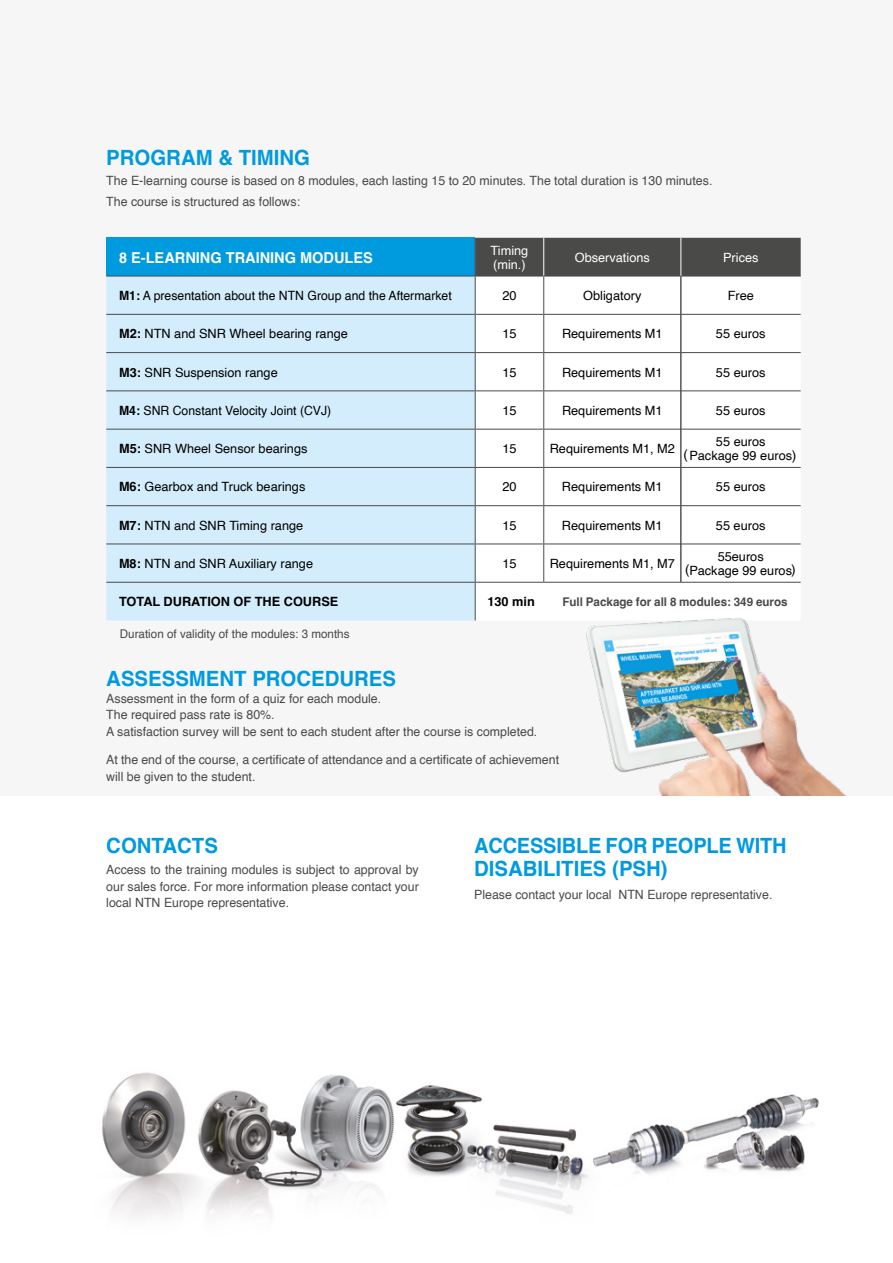
<style>
.page{position:relative;width:893px;height:1263px;background:#fff}
.page>*{position:absolute;margin:0;border:0;box-sizing:border-box;transform-origin:0 0}
.t1{font:700 21px "Helvetica";color:#009adf}
.t2{font:700 21px/22.5px "Helvetica";color:#009adf;scale:.95 1}
.t3{font:700 15px "Helvetica";color:#fff}
.t4{font:12.75px/16.5px "Helvetica";color:#4a4a49}
.t5{font:12.75px/14.2px "Helvetica";color:#000;text-align:center}
.t6{font:12.75px "Helvetica";color:#000;scale:.96 1}
.t7{font:12.75px/14.2px "Helvetica";color:#fff}
.t8{font:700 12.75px "Helvetica";color:#000}
.t9{font:12px "Helvetica";color:#4a4a49}
.t10{font:700 12px "Helvetica";color:#4a4a49}
.s1{font-weight:700}
.s2{font-family:"Arial";font-size:13.5px}
</style>
<div class="page">
<div style="left:0;top:0;width:893px;height:795px;background:#f6f6f6"></div>
<div style="left:106px;top:238px;width:369px;height:38px;background:#009adf"></div>
<div style="left:476px;top:238px;width:325px;height:38px;background:#4a4a49"></div>
<div style="left:106px;top:277px;width:369px;height:343px;background:#d4edfc"></div>
<div style="left:476px;top:277px;width:325px;height:305px;background:#fff"></div>
<div style="left:681px;top:468px;width:120px;height:114px;background:#fff"></div>
<hr style="left:475px;top:238px;width:1px;height:38px;background:#4a4a49">
<hr style="left:106px;top:276px;width:369px;height:1px;background:#4a4a49">
<hr style="left:475px;top:276px;width:69px;height:1px;background:#4a4a49">
<hr style="left:475px;top:276px;width:1px;height:38px;background:#4a4a49">
<hr style="left:544px;top:276px;width:137px;height:1px;background:#4a4a49">
<hr style="left:543px;top:276px;width:1px;height:38px;background:#4a4a49">
<hr style="left:681px;top:276px;width:120px;height:1px;background:#4a4a49">
<hr style="left:106px;top:314px;width:369px;height:1px;background:#4a4a49">
<hr style="left:475px;top:314px;width:69px;height:1px;background:#4a4a49">
<hr style="left:475px;top:315px;width:1px;height:37px;background:#4a4a49">
<hr style="left:544px;top:314px;width:136px;height:1px;background:#4a4a49">
<hr style="left:543px;top:315px;width:1px;height:37px;background:#4a4a49">
<hr style="left:681px;top:314px;width:120px;height:1px;background:#4a4a49">
<hr style="left:106px;top:352px;width:369px;height:1px;background:#4a4a49">
<hr style="left:475px;top:352px;width:69px;height:1px;background:#4a4a49">
<hr style="left:475px;top:353px;width:1px;height:37px;background:#4a4a49">
<hr style="left:544px;top:352px;width:136px;height:1px;background:#4a4a49">
<hr style="left:543px;top:353px;width:1px;height:37px;background:#4a4a49">
<hr style="left:681px;top:352px;width:120px;height:1px;background:#4a4a49">
<hr style="left:106px;top:390px;width:369px;height:1px;background:#4a4a49">
<hr style="left:475px;top:390px;width:69px;height:1px;background:#4a4a49">
<hr style="left:475px;top:391px;width:1px;height:38px;background:#4a4a49">
<hr style="left:544px;top:390px;width:136px;height:1px;background:#4a4a49">
<hr style="left:543px;top:391px;width:1px;height:38px;background:#4a4a49">
<hr style="left:681px;top:390px;width:120px;height:1px;background:#4a4a49">
<hr style="left:106px;top:429px;width:369px;height:1px;background:#4a4a49">
<hr style="left:475px;top:429px;width:69px;height:1px;background:#4a4a49">
<hr style="left:475px;top:429px;width:1px;height:38px;background:#4a4a49">
<hr style="left:544px;top:429px;width:136px;height:1px;background:#4a4a49">
<hr style="left:543px;top:429px;width:1px;height:38px;background:#4a4a49">
<hr style="left:681px;top:429px;width:120px;height:1px;background:#4a4a49">
<hr style="left:106px;top:467px;width:369px;height:1px;background:#4a4a49">
<hr style="left:475px;top:467px;width:69px;height:1px;background:#4a4a49">
<hr style="left:475px;top:468px;width:1px;height:37px;background:#4a4a49">
<hr style="left:544px;top:467px;width:136px;height:1px;background:#4a4a49">
<hr style="left:543px;top:468px;width:1px;height:37px;background:#4a4a49">
<hr style="left:681px;top:467px;width:120px;height:1px;background:#4a4a49">
<hr style="left:106px;top:505px;width:369px;height:1px;background:#4a4a49">
<hr style="left:475px;top:505px;width:69px;height:1px;background:#4a4a49">
<hr style="left:475px;top:506px;width:1px;height:38px;background:#4a4a49">
<hr style="left:544px;top:505px;width:136px;height:1px;background:#4a4a49">
<hr style="left:543px;top:506px;width:1px;height:38px;background:#4a4a49">
<hr style="left:681px;top:505px;width:120px;height:1px;background:#4a4a49">
<hr style="left:106px;top:544px;width:369px;height:1px;background:#4a4a49">
<hr style="left:475px;top:544px;width:69px;height:1px;background:#4a4a49">
<hr style="left:475px;top:544px;width:1px;height:38px;background:#4a4a49">
<hr style="left:544px;top:544px;width:136px;height:1px;background:#4a4a49">
<hr style="left:543px;top:544px;width:1px;height:38px;background:#4a4a49">
<hr style="left:681px;top:544px;width:120px;height:1px;background:#4a4a49">
<hr style="left:106px;top:582px;width:369px;height:1px;background:#4a4a49">
<hr style="left:475px;top:582px;width:69px;height:1px;background:#4a4a49">
<hr style="left:475px;top:583px;width:1px;height:37px;background:#4a4a49">
<hr style="left:544px;top:582px;width:137px;height:1px;background:#4a4a49">
<hr style="left:681px;top:582px;width:120px;height:1px;background:#4a4a49">
<hr style="left:543px;top:238px;width:1px;height:38px;background:#fff">
<hr style="left:680px;top:276px;width:1px;height:38px;background:#000">
<hr style="left:680px;top:314px;width:1px;height:39px;background:#000">
<hr style="left:680px;top:353px;width:1px;height:38px;background:#000">
<hr style="left:680px;top:391px;width:1px;height:38px;background:#000">
<hr style="left:680px;top:429px;width:1px;height:38px;background:#000">
<hr style="left:680px;top:467px;width:1px;height:39px;background:#000">
<hr style="left:680px;top:506px;width:1px;height:38px;background:#000">
<hr style="left:680px;top:544px;width:1px;height:38px;background:#000">
<hr style="left:680px;top:238px;width:1px;height:38px;background:#fff">
<img style="left:586px;top:618px;width:260px;height:177px">
<img style="left:102px;top:1072px;width:717px;height:145px">
<div style="left:695px;top:1198px;width:198px;height:65px;background:#fff"></div>
<h1 class="t1" style="left:106px;top:144px;width:205px">PROGRAM &amp; TIMING</h1>
<p class="t4" style="left:106px;top:171px;width:608px;line-height:20.7px">The E-learning course is based on 8 modules, each lasting 15 to 20 minutes. The total duration is 130 minutes.<br>The course is structured as follows:</p>
<p class="t3" style="left:119px;top:248px;width:255px">8 E-LEARNING TRAINING MODULES</p>
<p class="t7" style="left:491px;top:243px;width:39px">Timing (min.)</p>
<p class="t7" style="left:575px;top:250px;width:77px">Observations</p>
<p class="t7" style="left:723px;top:250px;width:37px">Prices</p>
<p class="t6" style="left:119px;top:286px;width:348px"><span class="s1">M1:</span> A presentation about the NTN Group and the Aftermarket</p>
<p class="t5" style="left:502px;top:289px;width:16px">20</p>
<p class="t5" style="left:583px;top:289px;width:60px">Obligatory</p>
<p class="t5" style="left:728px;top:289px;width:28px">Free</p>
<p class="t5" style="left:119px;top:327px;width:230px"><span class="s1">M2:</span> NTN and SNR Wheel bearing range</p>
<p class="t5" style="left:502px;top:327px;width:16px">15</p>
<p class="t5" style="left:562px;top:327px;width:102px">Requirements M1</p>
<p class="t5" style="left:716px;top:327px;width:51px">55 euros</p>
<p class="t5" style="left:119px;top:365px;width:160px"><span class="s1">M3:</span> SNR Suspension range</p>
<p class="t5" style="left:502px;top:365px;width:16px">15</p>
<p class="t5" style="left:562px;top:365px;width:102px">Requirements M1</p>
<p class="t5" style="left:716px;top:365px;width:51px">55 euros</p>
<p class="t6" style="left:119px;top:400px;width:223px"><span class="s1">M4:</span> SNR Constant Velocity Joint (CVJ)</p>
<p class="t5" style="left:502px;top:404px;width:16px">15</p>
<p class="t5" style="left:562px;top:404px;width:102px">Requirements M1</p>
<p class="t5" style="left:716px;top:404px;width:51px">55 euros</p>
<p class="t5" style="left:119px;top:442px;width:190px"><span class="s1">M5:</span> SNR Wheel Sensor bearings</p>
<p class="t5" style="left:502px;top:442px;width:16px">15</p>
<p class="t5" style="left:550px;top:442px;width:127px">Requirements M1, M2</p>
<p class="t5" style="left:689px;top:435px;width:108px">55 euros<br>Package 99 euros<span class="s2">)</span></p>
<p class="t5" style="left:119px;top:480px;width:188px"><span class="s1">M6:</span> Gearbox and Truck bearings</p>
<p class="t5" style="left:502px;top:480px;width:16px">20</p>
<p class="t5" style="left:562px;top:480px;width:102px">Requirements M1</p>
<p class="t5" style="left:716px;top:480px;width:51px">55 euros</p>
<p class="t5" style="left:119px;top:518px;width:186px"><span class="s1">M7:</span> NTN and SNR Timing range</p>
<p class="t5" style="left:502px;top:518px;width:16px">15</p>
<p class="t5" style="left:562px;top:518px;width:102px">Requirements M1</p>
<p class="t5" style="left:716px;top:518px;width:51px">55 euros</p>
<p class="t5" style="left:119px;top:557px;width:196px"><span class="s1">M8:</span> NTN and SNR Auxiliary range</p>
<p class="t5" style="left:502px;top:557px;width:16px">15</p>
<p class="t5" style="left:550px;top:557px;width:127px">Requirements M1, M7</p>
<p class="t5" style="left:685px;top:549px;width:112px">55euros<br><span class="s2">(</span>Package 99 euros<span class="s2">)</span></p>
<p class="t8" style="left:119px;top:594px;width:221px">TOTAL DURATION OF THE COURSE</p>
<p class="t8" style="left:487px;top:594px;width:49px">130 min</p>
<p class="t10" style="left:562px;top:594px;width:227px">Full Package for all 8 modules: 349 euros</p>
<p class="t9" style="left:120px;top:624px;width:231px">Duration of validity of the modules: 3 months</p>
<h1 class="t1" style="left:106px;top:666px;width:291px">ASSESSMENT PROCEDURES</h1>
<p class="t4" style="left:106px;top:690px;width:433px">Assessment in the form of a quiz for each module.<br>The required pass rate is 80%.<br>A satisfaction survey will be sent to each student after the course is completed.</p>
<p class="t4" style="left:106px;top:752px;width:454px">At the end of the course, a certificate of attendance and a certificate of achievement will be given to the student.</p>
<h1 class="t1" style="left:106px;top:833px;width:113px">CONTACTS</h1>
<p class="t4" style="left:106px;top:862px;width:314px;text-align:justify">Access to the training modules is subject to approval by our sales force. For more information please contact your local NTN Europe representative.</p>
<h1 class="t2" style="left:474px;top:837px;width:330px">ACCESSIBLE FOR PEOPLE WITH<br>DISABILITIES (PSH)</h1>
<p class="t4" style="left:474px;top:886px;width:300px">Please contact your local NTN Europe representative.</p>
</div>
